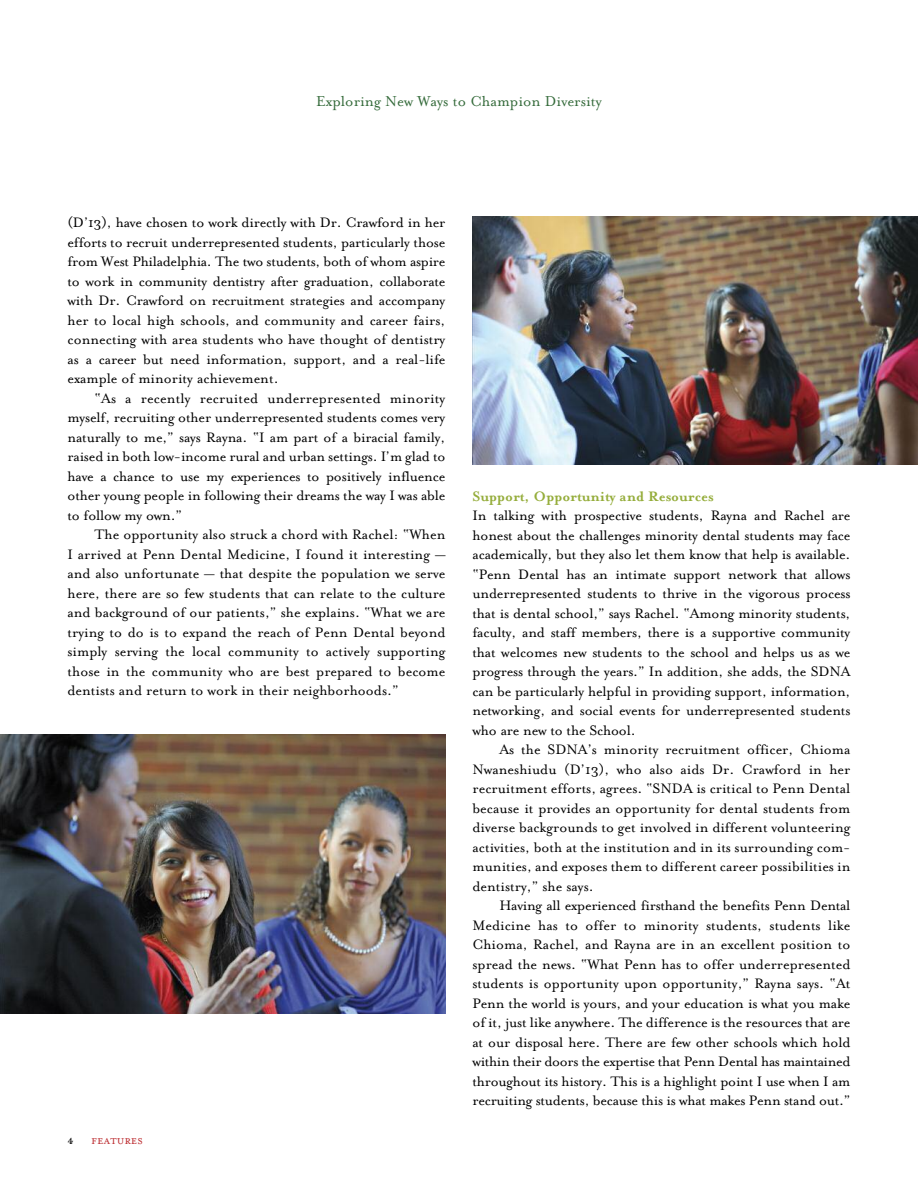
<style>
.page{position:relative;width:918px;height:1188px;background:#fff}
.page>*{position:absolute;margin:0;border:0;box-sizing:border-box;transform-origin:0 0}
.t1{font:16.5px "Mrs Eaves Roman";color:#356b3b}
.t2{font:15.75px/19.5px "Mrs Eaves Roman";letter-spacing:-.01em;color:#000;text-align:justify}
.t3{font:700 15.75px "Mrs Eaves";color:#95ad3b}
.t4{font:13.5px "Mrs Eaves Small Caps";color:#be3236}
.t5{font:13.5px "Mrs Eaves Small Caps";color:#000}
</style>
<div class="page">
<img style="left:0;top:735px;width:446px;height:279px">
<img style="left:472px;top:216px;width:446px;height:248px">
<p class="t1" style="left:316px;top:91px;width:287px">Exploring New Ways to Champion Diversity</p>
<p class="t2" style="left:68px;top:212px;width:380px">(D’13), have chosen to work directly with Dr. Crawford in her efforts to recruit underrepresented students, particularly those from West Philadelphia. The two students, both of whom aspire to work in community dentistry after graduation, collaborate with Dr. Crawford on recruitment strategies and accompany her to local high schools, and community and career fairs, connecting with area students who have thought of dentistry as a career but need information, support, and a real-life example of minority achievement.</p>
<p class="t2" style="left:68px;top:387px;width:380px;text-indent:27px">“As a recently recruited underrepresented minority myself, recruiting other underrepresented students comes very naturally to me,” says Rayna. “I am part of a biracial family, raised in both low-income rural and urban settings. I’m glad to have a chance to use my experiences to positively influence other young people in following their dreams the way I was able to follow my own.”</p>
<p class="t2" style="left:68px;top:524px;width:380px;text-indent:27px">The opportunity also struck a chord with Rachel: “When I arrived at Penn Dental Medicine, I found it interesting — and also unfortunate — that despite the population we serve here, there are so few students that can relate to the culture and background of our patients,” she explains. “What we are trying to do is to expand the reach of Penn Dental beyond simply serving the local community to actively supporting those in the community who are best prepared to become dentists and return to work in their neighborhoods.”</p>
<p class="t5" style="left:68px;top:1131px;width:8px">4</p>
<p class="t4" style="left:91px;top:1131px;width:53px">features</p>
<p class="t3" style="left:472px;top:486px;width:243px">Support, Opportunity and Resources</p>
<p class="t2" style="left:473px;top:505px;width:380px">In talking with prospective students, Rayna and Rachel are honest about the challenges minority dental students may face academically, but they also let them know that help is available. “Penn Dental has an intimate support network that allows underrepresented students to thrive in the vigorous process that is dental school,” says Rachel. “Among minority students, faculty, and staff members, there is a supportive community that welcomes new students to the school and helps us as we progress through the years.” In addition, she adds, the SDNA can be particularly helpful in providing support, information, networking, and social events for underrepresented students who are new to the School.</p>
<p class="t2" style="left:472px;top:739px;width:380px;text-indent:27px">As the SDNA’s minority recruitment officer, Chioma Nwaneshiudu (D’13), who also aids Dr. Crawford in her recruitment efforts, agrees. “SNDA is critical to Penn Dental because it provides an opportunity for dental students from diverse backgrounds to get involved in different volunteering activities, both at the institution and in its surrounding com&shy;munities, and exposes them to different career possibilities in dentistry,” she says.</p>
<p class="t2" style="left:472px;top:895px;width:380px;text-indent:27px">Having all experienced firsthand the benefits Penn Dental Medicine has to offer to minority students, students like Chioma, Rachel, and Rayna are in an excellent position to spread the news. “What Penn has to offer underrepresented students is opportunity upon opportunity,” Rayna says. “At Penn the world is yours, and your education is what you make of it, just like anywhere. The difference is the resources that are at our disposal here. There are few other schools which hold within their doors the expertise that Penn Dental has maintained throughout its history. This is a highlight point I use when I am recruiting students, because this is what makes Penn stand out.”</p>
</div>
